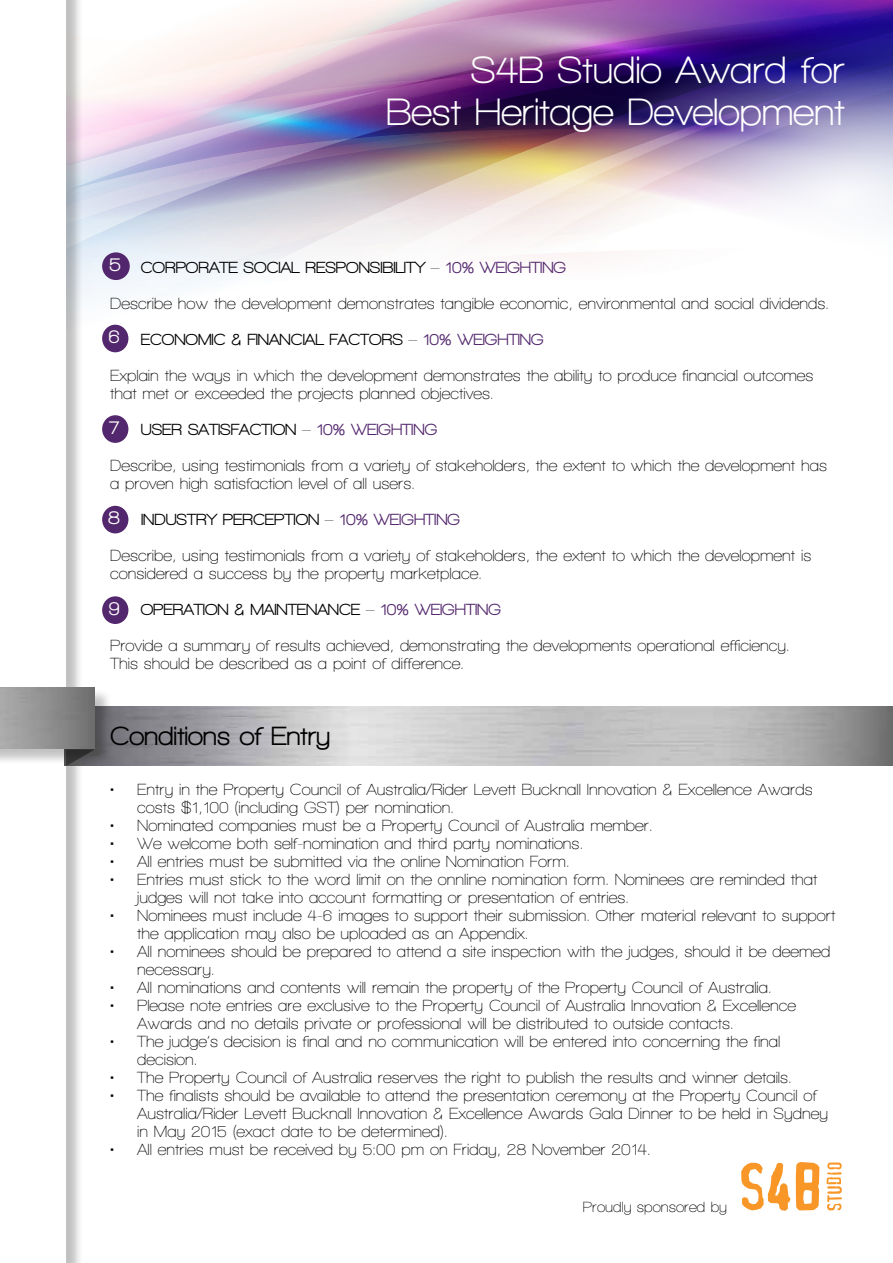
<style>
.page{position:relative;width:893px;height:1263px;background:#fff}
.page>*{position:absolute;margin:0;border:0;box-sizing:border-box;transform-origin:0 0}
.t1{font:700 39px/42px "Walkway";color:#fff;text-align:right}
.t2{font:800 27px "Walkway";color:#000}
.t3{font:800 19.5px "Walkway";color:#fff}
.t4{font:600 16.5px/18px "Walkway";color:#000}
.t5{font:600 15px "Walkway";color:#000}
.s1{font-weight:800}
.s2{font-weight:800;color:#53276d}
</style>
<div class="page">
<svg style="left:84px;top:0;width:245px;height:353px"></svg>
<svg style="left:552px;top:167px;width:341px;height:91px"></svg>
<svg style="left:329px;top:0;width:67px;height:31px;fill:#fdeeea"></svg>
<svg style="left:299px;top:167px;width:506px;height:86px"></svg>
<svg style="left:396px;top:0;width:497px;height:31px;background:#935eb3"></svg>
<img style="left:84px;top:31px;width:809px;height:136px">
<div style="left:0;top:0;width:84px;height:1263px;background:#000;opacity:.25"></div>
<div style="left:0;top:0;width:65px;height:1263px;background:#fff"></div>
<div style="left:102px;top:325px;width:26px;height:27px;background:#53276d;border-radius:50%"></div>
<div style="left:102px;top:415px;width:26px;height:28px;background:#53276d;border-radius:50%"></div>
<div style="left:102px;top:506px;width:26px;height:27px;background:#53276d;border-radius:50%"></div>
<div style="left:102px;top:596px;width:26px;height:28px;background:#53276d;border-radius:50%"></div>
<svg style="left:827px;top:1162px;width:15px;height:48px"></svg>
<svg style="left:741px;top:1163px;width:49px;height:48px"></svg>
<svg style="left:796px;top:1162px;width:23px;height:48px"></svg>
<div style="left:102px;top:252px;width:28px;height:28px;background:#53276d;border-radius:50%"></div>
<div style="left:0;top:688px;width:112px;height:78px;background:#000;opacity:.24"></div>
<img style="left:0;top:687px;width:95px;height:61px">
<h1 class="t1" style="left:386px;top:48px;width:460px">S4B Studio Award for<br>Best Heritage Development</h1>
<p class="t3" style="left:110px;top:254px;width:13px">5</p>
<p class="t4" style="left:110px;top:249px;width:720px;line-height:36px"><span class="s1">5. CORPORATE SOCIAL RESPONSIBILITY –</span> <span class="s2">10% WEIGHTING<br></span>Describe how the development demonstrates tangible economic, environmental and social dividends.</p>
<p class="t4" style="left:110px;top:321px;width:705px;line-height:36px"><span class="s1">6. ECONOMIC &amp; FINANCIAL FACTORS –</span> <span class="s2">10% WEIGHTING<br></span>Explain the ways in which the development demonstrates the ability to produce financial outcomes</p>
<p class="t4" style="left:110px;top:384px;width:385px">that met or exceeded the projects planned objectives.</p>
<p class="t4" style="left:110px;top:411px;width:718px;line-height:36px"><span class="s1">7. USER SATISFACTION –</span> <span class="s2">10% WEIGHTING<br></span>Describe, using testimonials from a variety of stakeholders, the extent to which the development has</p>
<p class="t4" style="left:110px;top:474px;width:306px">a proven high satisfaction level of all users.</p>
<p class="t4" style="left:110px;top:501px;width:703px;line-height:36px"><span class="s1">8. INDUSTRY PERCEPTION –</span> <span class="s2">10% WEIGHTING<br></span>Describe, using testimonials from a variety of stakeholders, the extent to which the development is</p>
<p class="t4" style="left:110px;top:564px;width:373px">considered a success by the property marketplace.</p>
<p class="t4" style="left:110px;top:591px;width:681px;line-height:36px">9. <span class="s1">OPERATION &amp; MAINTENANCE –</span> <span class="s2">10% WEIGHTING<br></span>Provide a summary of results achieved, demonstrating the developments operational efficiency.</p>
<p class="t4" style="left:110px;top:654px;width:355px">This should be described as a point of difference.</p>
<p class="t3" style="left:108px;top:326px;width:13px">6</p>
<p class="t3" style="left:108px;top:417px;width:13px">7</p>
<p class="t3" style="left:108px;top:507px;width:13px">8</p>
<p class="t3" style="left:108px;top:598px;width:13px">9</p>
<h2 class="t2" style="left:110px;top:721px;width:222px">Conditions of Entry</h2>
<p class="t4" style="left:137px;top:780px;width:677px;text-indent:-27px">• Entry in the Property Council of Australia/Rider Levett Bucknall Innovation &amp; Excellence Awards costs $1,100 (including GST) per nomination.</p>
<p class="t4" style="left:110px;top:816px;width:544px">• Nominated companies must be a Property Council of Australia member.</p>
<p class="t4" style="left:110px;top:834px;width:474px">• We welcome both self-nomination and third party nominations.</p>
<p class="t4" style="left:110px;top:852px;width:461px">• All entries must be submitted via the online Nomination Form.</p>
<p class="t4" style="left:137px;top:870px;width:682px;text-indent:-27px">• Entries must stick to the word limit on the onnline nomination form. Nominees are reminded that judges will not take into account formatting or presentation of entries.</p>
<p class="t4" style="left:137px;top:906px;width:700px;text-indent:-27px">• Nominees must include 4-6 images to support their submission. Other material relevant to support the application may also be uploaded as an Appendix.</p>
<p class="t4" style="left:137px;top:942px;width:695px;text-indent:-27px">• All nominees should be prepared to attend a site inspection with the judges, should it be deemed necessary.</p>
<p class="t4" style="left:110px;top:978px;width:663px">• All nominations and contents will remain the property of the Property Council of Australia.</p>
<p class="t4" style="left:137px;top:996px;width:660px;text-indent:-27px">• Please note entries are exclusive to the Property Council of Australia Innovation &amp; Excellence<br>Awards and no details private or professional will be distributed to outside contacts.</p>
<p class="t4" style="left:137px;top:1032px;width:645px;text-indent:-27px">• The judge’s decision is final and no communication will be entered into concerning the final decision.</p>
<p class="t4" style="left:110px;top:1068px;width:683px">• The Property Council of Australia reserves the right to publish the results and winner details.</p>
<p class="t4" style="left:137px;top:1086px;width:692px;text-indent:-27px">• The finalists should be available to attend the presentation ceremony at the Property Council of<br>Australia/Rider Levett Bucknall Innovation &amp; Excellence Awards Gala Dinner to be held in Sydney in May 2015 (exact date to be determined).</p>
<p class="t4" style="left:110px;top:1140px;width:542px">• All entries must be received by 5:00 pm on Friday, 28 November 2014.</p>
<p class="t5" style="left:583px;top:1199px;width:146px">Proudly sponsored by</p>
</div>
